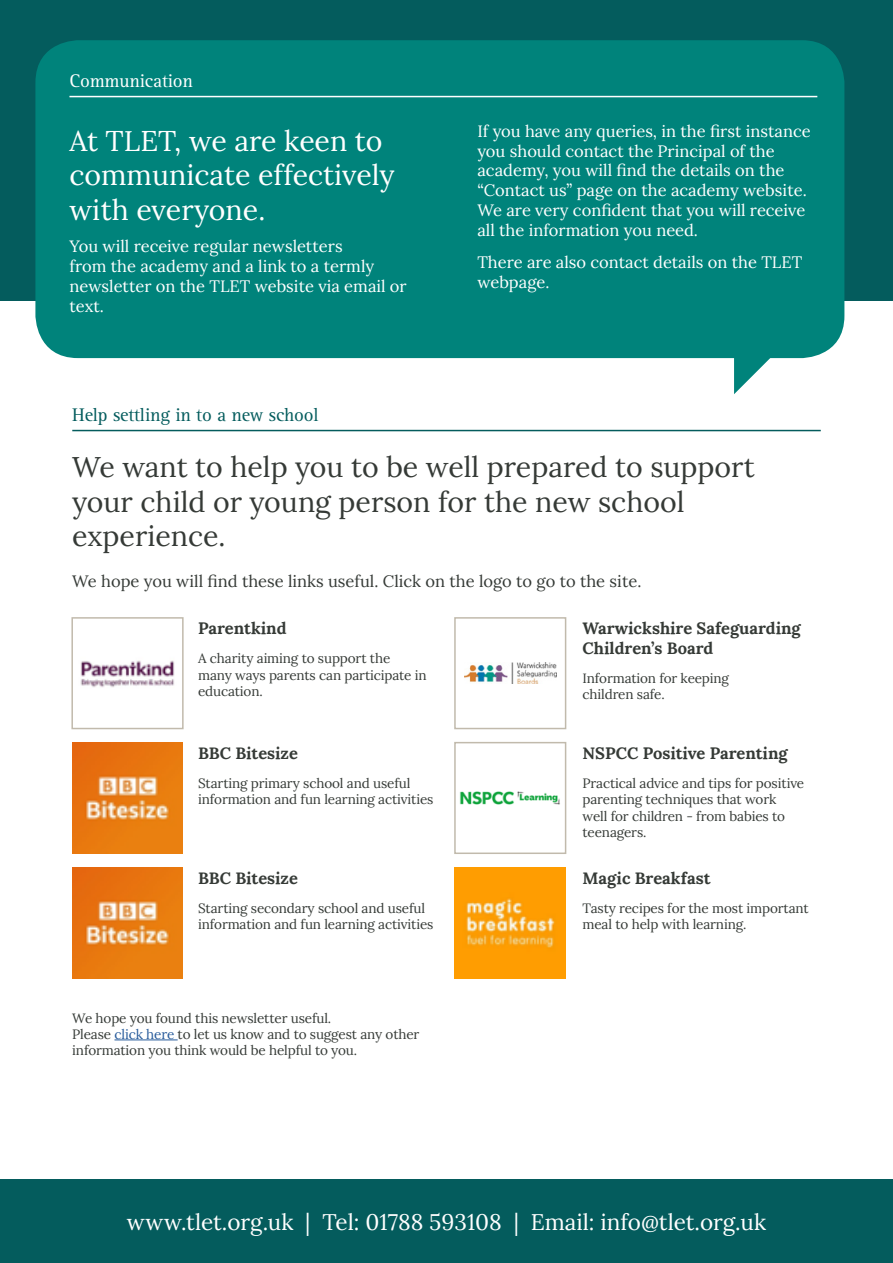
<style>
.page{position:relative;width:893px;height:1263px;background:#fff}
.page>*{position:absolute;margin:0;border:0;box-sizing:border-box;transform-origin:0 0}
.t1{font:28.5px/34.2px "Lora";color:#353a36}
.t2{font:28.5px/34.2px "Lora";color:#fff}
.t3{font:22.5px "Lora";color:#fff}
.t4{font:18.9px "Rotis Serif";letter-spacing:-.01em;color:#045c5d}
.t5{font:18.9px "Rotis Serif";letter-spacing:-.01em;color:#fff}
.t6{font:16.5px/19.8px "Lora";color:#fff}
.t7{font:700 16.5px/19.8px "Lora";color:#353a36}
.t8{font:16.5px "Lora";color:#353a36}
.t9{font:13.5px/16.2px "Lora";letter-spacing:-.01em;color:#353a36}
.s1{color:#275b9b}
</style>
<div class="page">
<img style="left:464px;top:662px;width:92px;height:22px">
<div style="left:454px;top:617px;width:112px;height:112px;border:2px solid #c1baac"></div>
<img style="left:459px;top:791px;width:101px;height:14px">
<div style="left:454px;top:742px;width:112px;height:112px;border:2px solid #c1baac"></div>
<img style="left:80px;top:660px;width:95px;height:28px">
<div style="left:71px;top:617px;width:113px;height:112px;border:2px solid #c1baac"></div>
<div style="left:0;top:1179px;width:893px;height:84px;background:#045c5d"></div>
<div style="left:0;top:0;width:893px;height:301px;background:#045c5d"></div>
<div style="left:35px;top:40px;width:809px;height:318px;background:#00837b;border-radius:43px"></div>
<svg style="left:734px;top:358px;width:63px;height:36px"></svg>
<hr style="left:69px;top:96px;width:748px;height:1px;background:#fff">
<hr style="left:72px;top:430px;width:749px;height:1px;background:#045c5d">
<img style="left:72px;top:743px;width:111px;height:110px">
<img style="left:72px;top:867px;width:111px;height:111px">
<img style="left:455px;top:867px;width:111px;height:111px">
<hr style="left:114px;top:1039px;width:64px;height:1px;background:#275b9b">
<p class="t5" style="left:69px;top:70px;width:125px">Communication</p>
<p class="t2" style="left:69px;top:122px;width:327px">At TLET, we are keen to communicate effectively with everyone.</p>
<p class="t6" style="left:69px;top:235px;width:339px">You will receive regular newsletters<br>from the academy and a link to a termly newsletter on the TLET website via email or text.</p>
<p class="t4" style="left:72px;top:404px;width:248px">Help settling in to a new school</p>
<p class="t6" style="left:477px;top:120px;width:335px">If you have any queries, in the first instance you should contact the Principal of the academy, you will find the details on the “Contact us” page on the academy website.<br>We are very confident that you will receive all the information you need.</p>
<p class="t6" style="left:477px;top:252px;width:326px">There are also contact details on the TLET webpage.</p>
<p class="t1" style="left:72px;top:448px;width:684px">We want to help you to be well prepared to support your child or young person for the new school experience.</p>
<p class="t8" style="left:72px;top:568px;width:571px">We hope you will find these links useful. Click on the logo to go to the site.</p>
<p class="t7" style="left:198px;top:617px;width:90px">Parentkind</p>
<p class="t9" style="left:198px;top:650px;width:230px">A charity aiming to support the many ways parents can participate in education.</p>
<p class="t7" style="left:198px;top:742px;width:101px">BBC Bitesize</p>
<p class="t9" style="left:198px;top:774px;width:237px">Starting primary school and useful information and fun learning activities</p>
<p class="t7" style="left:198px;top:866px;width:101px">BBC Bitesize</p>
<p class="t9" style="left:198px;top:899px;width:237px">Starting secondary school and useful information and fun learning activities</p>
<p class="t9" style="left:72px;top:1009px;width:349px">We hope you found this newsletter useful.<br>Please <span class="s1">click here</span> to let us know and to suggest any other information you think would be helpful to you.</p>
<p class="t7" style="left:583px;top:617px;width:220px">Warwickshire Safeguarding<br>Children’s Board</p>
<p class="t9" style="left:583px;top:669px;width:148px">Information for keeping children safe.</p>
<p class="t7" style="left:583px;top:742px;width:207px">NSPCC Positive Parenting</p>
<p class="t9" style="left:583px;top:774px;width:223px">Practical advice and tips for positive parenting techniques that work well for children - from babies to teenagers.</p>
<p class="t7" style="left:583px;top:866px;width:130px">Magic Breakfast</p>
<p class="t9" style="left:583px;top:899px;width:228px">Tasty recipes for the most important meal to help with learning.</p>
<p class="t3" style="left:127px;top:1205px;width:641px">www.tlet.org.uk | Tel: 01788 593108 | Email: info@tlet.org.uk</p>
</div>
